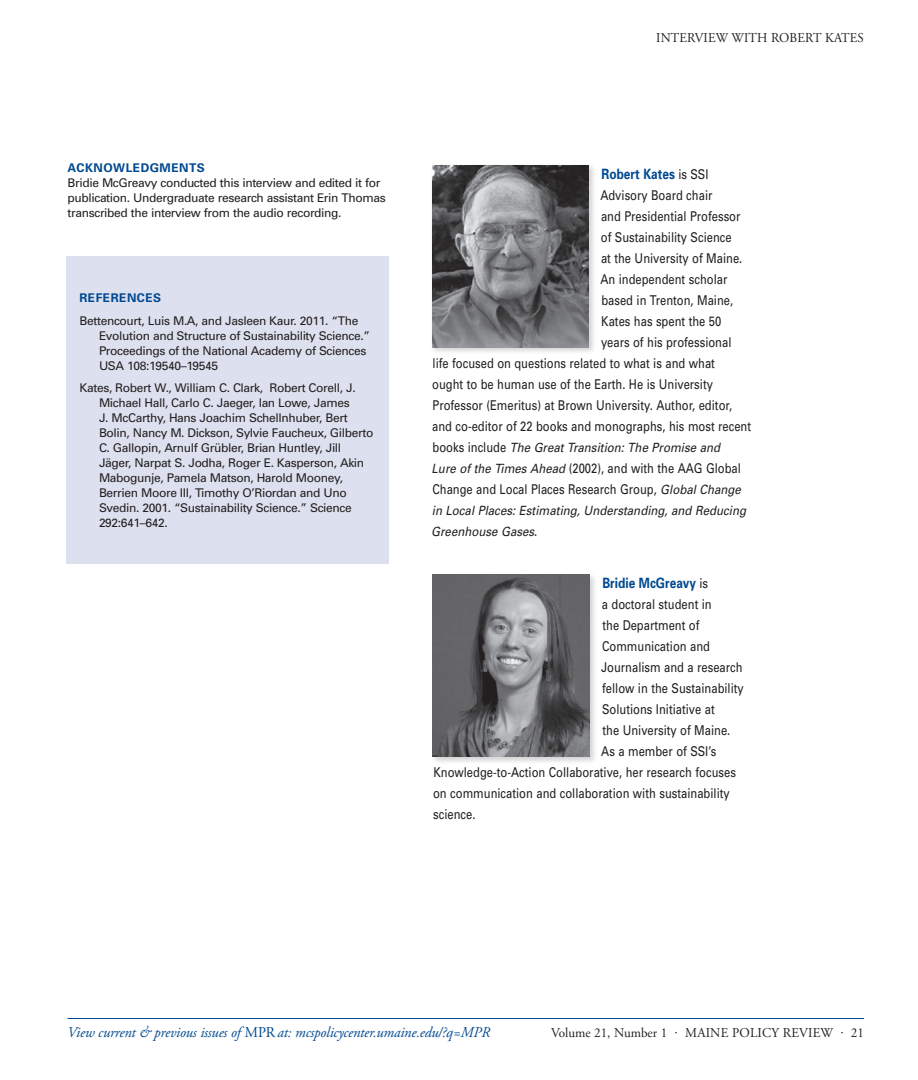
<style>
.page{position:relative;width:918px;height:1080px;background:#fff}
.page>*{position:absolute;margin:0;border:0;box-sizing:border-box;transform-origin:0 0}
.t1{font:italic 15px "Adobe Garamond Pro";letter-spacing:-.01em;color:#014990}
.Bio{font:700 14.25px "Univers";color:#014990;scale:.83 1}
.Bio-2{font:13.5px/21px "Univers";color:#231f20;scale:.83 1}
.PGheader_LFT{font:13.5px "Adobe Garamond Pro";letter-spacing:.015em;color:#231f20}
.PGheader_LFT-2{font:13.5px "Adobe Garamond Pro";letter-spacing:.015em;color:#231f20;scale:.95 1}
.Bio-3{font:italic 12.75px/21px "Univers";color:#231f20;scale:.9 1}
.RefBody{font:12px/15px "Univers";letter-spacing:-.03em;color:#231f20}
.RefBodyAcknowledgeme{font:12px/15px "Univers";letter-spacing:-.03em;color:#231f20}
.IntrvAnsw_1st_paraga{font:700 12px "Univers";letter-spacing:.04em;color:#014990}
.RefTitle{font:700 12px "Univers";letter-spacing:.04em;color:#014990}
.s1{font-weight:400;font-size:13.5px;color:#231f20}
.s2{font-style:normal;font-size:13.5px}
.s3{font-style:italic;font-size:12.75px}
.s4{font-style:normal}
</style>
<div class="page">
<hr style="left:68px;top:1018px;width:796px;height:1px;background:#014990">
<div style="left:66px;top:256px;width:322px;height:308px;background:#dde1ef"></div>
<div style="left:430px;top:163px;width:167px;height:192px;background:#231f20;opacity:.2"></div>
<img style="left:432px;top:165px;width:157px;height:182px">
<div style="left:431px;top:572px;width:167px;height:193px;background:#231f20;opacity:.2"></div>
<img style="left:433px;top:574px;width:157px;height:183px">
<p class="PGheader_LFT-2" style="left:656px;top:30px;width:220px">INTERVIEW WITH ROBERT KATES</p>
<p class="IntrvAnsw_1st_paraga" style="left:68px;top:160px;width:139px">ACKNOWLEDGMENTS</p>
<p class="RefBodyAcknowledgeme" style="left:68px;top:175px;width:320px">Bridie McGreavy conducted this interview and edited it for publication. Undergraduate research assistant Erin Thomas transcribed the interview from the audio recording.</p>
<p class="RefTitle" style="left:80px;top:290px;width:83px">REFERENCES</p>
<p class="RefBody" style="left:99px;top:313px;width:273px;text-indent:-20px">Bettencourt, Luis M.A, and Jasleen Kaur. 2011. “The Evolution and Structure of Sustainability Science.” Proceedings of the National Academy of Sciences USA 108:19540–19545</p>
<p class="RefBody" style="left:99px;top:380px;width:276px;text-indent:-20px">Kates, Robert W., William C. Clark, Robert Corell, J.<br>Michael Hall, Carlo C. Jaeger, Ian Lowe, James<br>J. McCarthy, Hans Joachim Schellnhuber, Bert Bolin, Nancy M. Dickson, Sylvie Faucheux, Gilberto C. Gallopin, Arnulf Grübler, Brian Huntley, Jill Jäger, Narpat S. Jodha, Roger E. Kasperson, Akin Mabogunje, Pamela Matson, Harold Mooney, Berrien Moore III, Timothy O’Riordan and Uno Svedin. 2001. “Sustainability Science.” Science 292:641–642.</p>
<p class="Bio" style="left:602px;top:165px;width:130px">Robert Kates <span class="s1">is SSI</span></p>
<p class="Bio-2" style="left:600px;top:184px;width:137px">Advisory Board chair</p>
<p class="Bio-2" style="left:601px;top:205px;width:170px">and Presidential Professor</p>
<p class="Bio-2" style="left:601px;top:226px;width:159px">of Sustainability Science</p>
<p class="Bio-2" style="left:601px;top:247px;width:172px">at the University of Maine.</p>
<p class="Bio-2" style="left:600px;top:268px;width:155px">An independent scholar</p>
<p class="Bio-2" style="left:601px;top:289px;width:160px">based in Trenton, Maine,</p>
<p class="Bio-2" style="left:601px;top:310px;width:146px">Kates has spent the 50</p>
<p class="Bio-2" style="left:601px;top:331px;width:159px">years of his professional</p>
<p class="Bio-2" style="left:433px;top:352px;width:342px">life focused on questions related to what is and what</p>
<p class="Bio-2" style="left:432px;top:373px;width:340px">ought to be human use of the Earth. He is University</p>
<p class="Bio-2" style="left:433px;top:394px;width:363px">Professor (Emeritus) at Brown University. Author, editor,</p>
<p class="Bio-2" style="left:432px;top:415px;width:386px">and co-editor of 22 books and monographs, his most recent</p>
<p class="Bio-3" style="left:433px;top:437px;width:321px"><span class="s2">books include</span> The Great Transition: The Promise and</p>
<p class="Bio-2" style="left:432px;top:457px;width:374px"><span class="s3">Lure of the Times Ahead</span> (2002), and with the AAG Global<br>Change and Local Places Research Group, <span class="s3">Global Change</span></p>
<p class="Bio-3" style="left:431px;top:500px;width:351px">in Local Places: Estimating, Understanding, and Reducing<br>Greenhouse Gases<span class="s2">.</span></p>
<p class="Bio" style="left:602px;top:574px;width:129px">Bridie McGreavy <span class="s1">is</span></p>
<p class="Bio-2" style="left:602px;top:594px;width:134px">a doctoral student in</p>
<p class="Bio-2" style="left:602px;top:615px;width:119px">the Department of</p>
<p class="Bio-2" style="left:602px;top:636px;width:132px">Communication and</p>
<p class="Bio-2" style="left:601px;top:657px;width:172px">Journalism and a research</p>
<p class="Bio-2" style="left:602px;top:678px;width:172px">fellow in the Sustainability</p>
<p class="Bio-2" style="left:602px;top:699px;width:137px">Solutions Initiative at</p>
<p class="Bio-2" style="left:602px;top:720px;width:156px">the University of Maine.</p>
<p class="Bio-2" style="left:601px;top:741px;width:140px">As a member of SSI’s</p>
<p class="Bio-2" style="left:433px;top:762px;width:366px">Knowledge-to-Action Collaborative, her research focuses</p>
<p class="Bio-2" style="left:433px;top:783px;width:359px">on communication and collaboration with sustainability</p>
<p class="Bio-2" style="left:433px;top:804px;width:53px">science.</p>
<p class="t1" style="left:68px;top:1023px;width:424px">View current &amp; previous issues of <span class="s4">MPR</span> at: mcspolicycenter.umaine.edu/?q=MPR</p>
<p class="PGheader_LFT" style="left:551px;top:1024px;width:314px">Volume 21, Number 1 · MAINE POLICY REVIEW · 21</p>
</div>
